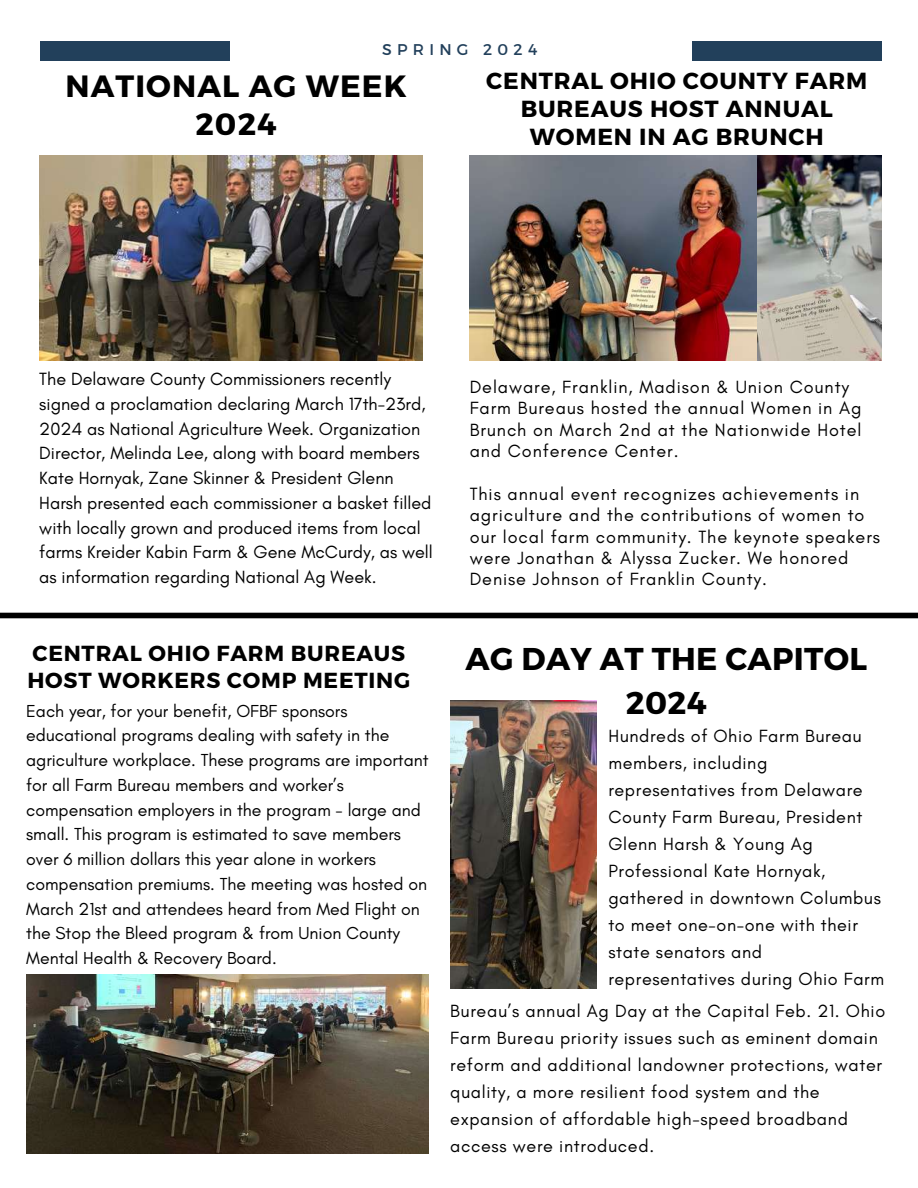
<style>
.page{position:relative;width:918px;height:1188px;background:#fff}
.page>*{position:absolute;margin:0;border:0;box-sizing:border-box;transform-origin:0 0}
.t1{font:700 31.5px/43.8px "Montserrat";letter-spacing:.01em;color:#000;text-align:center}
.t2{font:700 30.75px/38.2px "Montserrat";letter-spacing:.035em;color:#000;text-align:center}
.t3{font:700 23.25px/28.2px "Montserrat";letter-spacing:.035em;color:#000;text-align:center}
.t4{font:700 21.75px/27px "Montserrat";letter-spacing:.035em;color:#000}
.t5{font:18px/27px "Glacial Indifference";letter-spacing:.035em;color:#000}
.t6{font:18px/24.8px "Glacial Indifference";color:#000}
.t7{font:17.7px/24.8px "Glacial Indifference";color:#000}
.t8{font:15.6px "Montserrat";letter-spacing:.34em;color:#22405b}
</style>
<div class="page">
<div style="left:40px;top:41px;width:190px;height:20px;background:#22405b"></div>
<div style="left:692px;top:41px;width:189px;height:20px;background:#22405b"></div>
<div style="left:0;top:613px;width:918px;height:5px;background:#000"></div>
<img style="left:450px;top:700px;width:146px;height:288px">
<img style="left:39px;top:156px;width:384px;height:205px">
<img style="left:470px;top:156px;width:412px;height:205px">
<img style="left:26px;top:975px;width:403px;height:178px">
<p class="t8" style="left:382px;top:39px;width:157px">SPRING 2024</p>
<h2 class="t2" style="left:65px;top:65px;width:343px">NATIONAL AG WEEK<br>2024</h2>
<p class="t3" style="left:486px;top:65px;width:383px">CENTRAL OHIO COUNTY FARM<br>BUREAUS HOST ANNUAL<br>WOMEN IN AG BRUNCH</p>
<p class="t6" style="left:39px;top:366px;width:395px">The Delaware County Commissioners recently signed a proclamation declaring March 17th-23rd, 2024 as National Agriculture Week. Organization Director, Melinda Lee, along with board members Kate Hornyak, Zane Skinner &amp; President Glenn Harsh presented each commissioner a basket filled with locally grown and produced items from local farms Kreider Kabin Farm &amp; Gene McCurdy, as well as information regarding National Ag Week.</p>
<p class="t5" style="left:470px;top:376px;width:393px;line-height:21.3px">Delaware, Franklin, Madison &amp; Union County Farm Bureaus hosted the annual Women in Ag Brunch on March 2nd at the Nationwide Hotel and Conference Center.</p>
<p class="t5" style="left:470px;top:483px;width:412px;line-height:21.3px">This annual event recognizes achievements in agriculture and the contributions of women to our local farm community. The keynote speakers were Jonathan &amp; Alyssa Zucker. We honored Denise Johnson of Franklin County.</p>
<p class="t4" style="left:27px;top:638px;width:384px">CENTRAL OHIO FARM BUREAUS<br>HOST WORKERS COMP MEETING</p>
<p class="t7" style="left:26px;top:698px;width:404px">Each year, for your benefit, OFBF sponsors educational programs dealing with safety in the agriculture workplace. These programs are important for all Farm Bureau members and worker’s compensation employers in the program - large and small. This program is estimated to save members over 6 million dollars this year alone in workers compensation premiums. The meeting was hosted on March 21st and attendees heard from Med Flight on the Stop the Bleed program &amp; from Union County Mental Health &amp; Recovery Board.</p>
<h1 class="t1" style="left:466px;top:635px;width:403px">AG DAY AT THE CAPITOL<br>2024</h1>
<p class="t5" style="left:608px;top:723px;width:277px">Hundreds of Ohio Farm Bureau members, including representatives from Delaware<br>County Farm Bureau, President<br>Glenn Harsh &amp; Young Ag<br>Professional Kate Hornyak, gathered in downtown Columbus to meet one-on-one with their state senators and representatives during Ohio Farm</p>
<p class="t5" style="left:450px;top:997px;width:437px">Bureau’s annual Ag Day at the Capital Feb. 21. Ohio Farm Bureau priority issues such as eminent domain reform and additional landowner protections, water quality, a more resilient food system and the expansion of affordable high-speed broadband access were introduced.</p>
</div>
